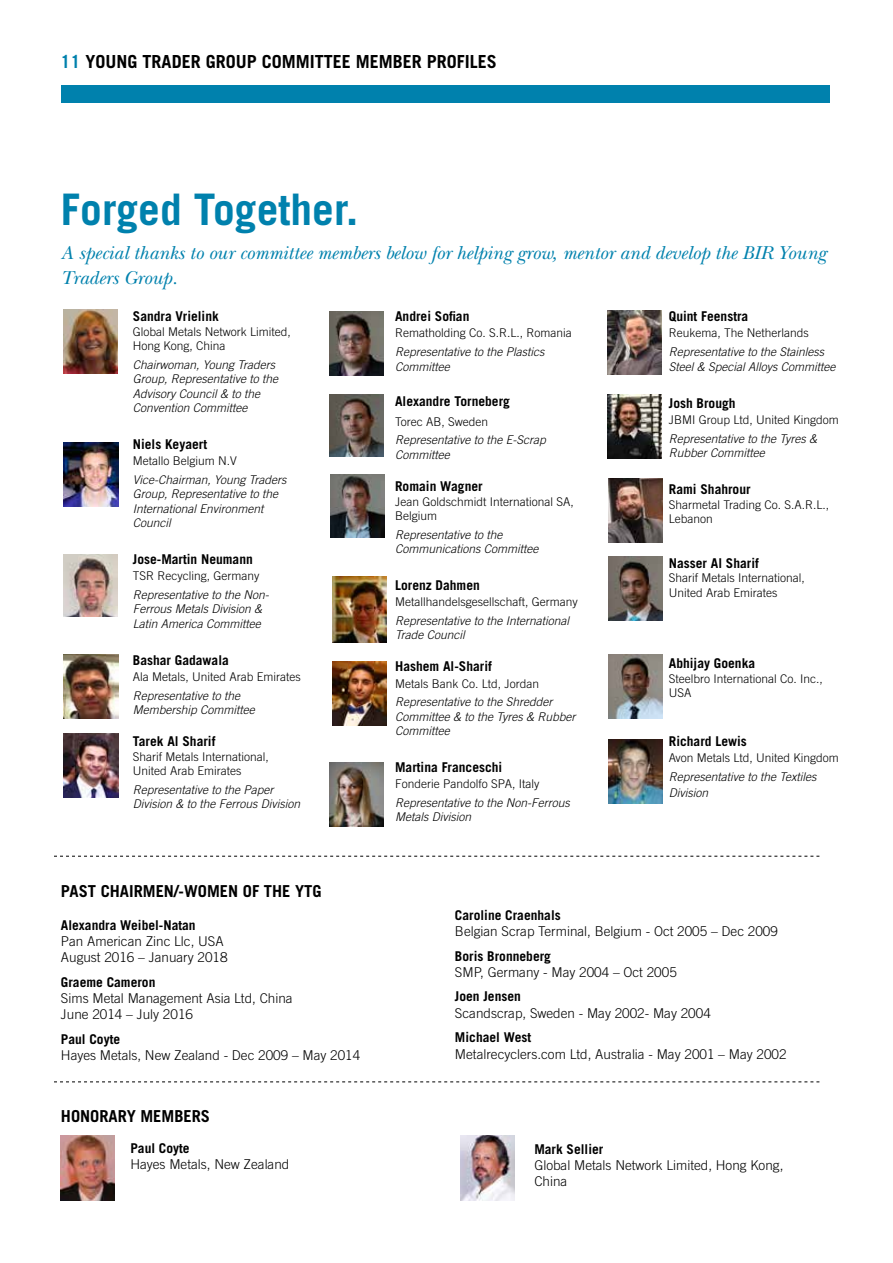
<style>
.page{position:relative;width:893px;height:1263px;background:#fff}
.page>*{position:absolute;margin:0;border:0;box-sizing:border-box;transform-origin:0 0}
.t1{font:700 43.5px "Trade Gothic";color:#0081ad}
.t2{font:italic 19.5px/25.5px "New Baskerville";color:#0081ad}
.t3{font:700 18px "Trade Gothic";color:#000}
.t4{font:700 16.5px "Trade Gothic";color:#000}
.t5{font:700 13.5px "Trade Gothic";color:#000}
.t6{font:300 13.5px/16.2px "Trade Gothic";color:#000}
.t7{font:italic 300 12px/14.4px "Trade Gothic";color:#000}
.t8{font:300 12px/14.4px "Trade Gothic";color:#000}
.s1{color:#0081ad}
</style>
<div class="page">
<div style="left:61px;top:85px;width:768px;height:17px;background:#0081ad"></div>
<img style="left:63px;top:309px;width:54px;height:64px">
<img style="left:608px;top:557px;width:54px;height:63px">
<img style="left:63px;top:554px;width:54px;height:63px">
<img style="left:64px;top:733px;width:54px;height:64px">
<img style="left:608px;top:655px;width:54px;height:64px">
<img style="left:608px;top:479px;width:54px;height:63px">
<img style="left:608px;top:740px;width:54px;height:63px">
<img style="left:64px;top:655px;width:54px;height:64px">
<img style="left:331px;top:474px;width:54px;height:64px">
<img style="left:330px;top:312px;width:54px;height:64px">
<img style="left:330px;top:395px;width:54px;height:62px">
<img style="left:333px;top:577px;width:54px;height:66px">
<img style="left:64px;top:442px;width:54px;height:64px">
<img style="left:607px;top:311px;width:54px;height:63px">
<img style="left:607px;top:395px;width:54px;height:63px">
<img style="left:330px;top:763px;width:54px;height:63px">
<svg style="left:54px;top:856px;width:765px;height:1px"></svg>
<svg style="left:54px;top:1081px;width:765px;height:1px"></svg>
<img style="left:61px;top:1135px;width:54px;height:66px">
<img style="left:460px;top:1135px;width:54px;height:66px">
<img style="left:333px;top:661px;width:54px;height:64px">
<h3 class="t3" style="left:61px;top:50px;width:438px"><span class="s1">11</span> YOUNG TRADER GROUP COMMITTEE MEMBER PROFILES</h3>
<h1 class="t1" style="left:61px;top:183px;width:299px">Forged Together.</h1>
<h2 class="t2" style="left:61px;top:240px;width:767px">A special thanks to our committee members below for helping grow, mentor and develop the BIR Young<br>Traders Group.</h2>
<p class="t5" style="left:133px;top:308px;width:88px">Sandra Vrielink</p>
<p class="t8" style="left:133px;top:324px;width:160px">Global Metals Network Limited,<br>Hong Kong, China</p>
<p class="t7" style="left:133px;top:357px;width:147px">Chairwoman, Young Traders<br>Group, Representative to the<br>Advisory Council &amp; to the<br>Convention Committee</p>
<p class="t5" style="left:133px;top:436px;width:76px">Niels Keyaert</p>
<p class="t8" style="left:133px;top:454px;width:106px">Metallo Belgium N.V</p>
<p class="t7" style="left:133px;top:472px;width:155px">Vice-Chairman, Young Traders<br>Group, Representative to the<br>International Environment<br>Council</p>
<p class="t5" style="left:133px;top:551px;width:121px">Jose-Martin Neumann</p>
<p class="t8" style="left:133px;top:568px;width:128px">TSR Recycling, Germany</p>
<p class="t7" style="left:133px;top:587px;width:138px">Representative to the Non-<br>Ferrous Metals Division &amp;<br>Latin America Committee</p>
<p class="t5" style="left:133px;top:652px;width:98px">Bashar Gadawala</p>
<p class="t8" style="left:133px;top:669px;width:169px">Ala Metals, United Arab Emirates</p>
<p class="t7" style="left:133px;top:688px;width:123px">Representative to the<br>Membership Committee</p>
<p class="t5" style="left:133px;top:733px;width:84px">Tarek Al Sharif</p>
<p class="t8" style="left:133px;top:749px;width:138px">Sharif Metals International,<br>United Arab Emirates</p>
<p class="t7" style="left:133px;top:782px;width:169px">Representative to the Paper<br>Division &amp; to the Ferrous Division</p>
<p class="t5" style="left:395px;top:308px;width:76px">Andrei Sofian</p>
<p class="t8" style="left:395px;top:326px;width:178px">Rematholding Co. S.R.L., Romania</p>
<p class="t7" style="left:395px;top:344px;width:151px">Representative to the Plastics<br>Committee</p>
<p class="t5" style="left:395px;top:393px;width:116px">Alexandre Torneberg</p>
<p class="t8" style="left:395px;top:414px;width:94px">Torec AB, Sweden</p>
<p class="t7" style="left:395px;top:433px;width:152px">Representative to the E-Scrap<br>Committee</p>
<p class="t5" style="left:395px;top:478px;width:89px">Romain Wagner</p>
<p class="t8" style="left:395px;top:494px;width:180px">Jean Goldschmidt International SA,<br>Belgium</p>
<p class="t7" style="left:395px;top:527px;width:145px">Representative to the<br>Communications Committee</p>
<p class="t5" style="left:395px;top:577px;width:86px">Lorenz Dahmen</p>
<p class="t8" style="left:395px;top:594px;width:184px">Metallhandelsgesellschaft, Germany</p>
<p class="t7" style="left:395px;top:613px;width:176px">Representative to the International<br>Trade Council</p>
<p class="t5" style="left:395px;top:658px;width:98px">Hashem Al-Sharif</p>
<p class="t8" style="left:395px;top:676px;width:146px">Metals Bank Co. Ltd, Jordan</p>
<p class="t7" style="left:395px;top:695px;width:182px">Representative to the Shredder<br>Committee &amp; to the Tyres &amp; Rubber<br>Committee</p>
<p class="t5" style="left:395px;top:758px;width:109px">Martina Franceschi</p>
<p class="t8" style="left:395px;top:776px;width:146px">Fonderie Pandolfo SPA, Italy</p>
<p class="t7" style="left:395px;top:795px;width:176px">Representative to the Non-Ferrous<br>Metals Division</p>
<p class="t5" style="left:669px;top:308px;width:81px">Quint Feenstra</p>
<p class="t8" style="left:669px;top:326px;width:142px">Reukema, The Netherlands</p>
<p class="t7" style="left:669px;top:344px;width:168px">Representative to the Stainless<br>Steel &amp; Special Alloys Committee</p>
<p class="t5" style="left:669px;top:395px;width:68px">Josh Brough</p>
<p class="t8" style="left:669px;top:412px;width:172px">JBMI Group Ltd, United Kingdom</p>
<p class="t7" style="left:669px;top:431px;width:150px">Representative to the Tyres &amp;<br>Rubber Committee</p>
<p class="t5" style="left:669px;top:481px;width:83px">Rami Shahrour</p>
<p class="t8" style="left:669px;top:497px;width:162px">Sharmetal Trading Co. S.A.R.L.,<br>Lebanon</p>
<p class="t5" style="left:669px;top:555px;width:92px">Nasser Al Sharif</p>
<p class="t8" style="left:669px;top:571px;width:138px">Sharif Metals International,<br>United Arab Emirates</p>
<p class="t5" style="left:669px;top:655px;width:88px">Abhijay Goenka</p>
<p class="t8" style="left:669px;top:671px;width:156px">Steelbro International Co. Inc.,<br>USA</p>
<p class="t5" style="left:669px;top:733px;width:80px">Richard Lewis</p>
<p class="t8" style="left:669px;top:750px;width:172px">Avon Metals Ltd, United Kingdom</p>
<p class="t7" style="left:669px;top:768px;width:149px;line-height:16.2px">Representative to the Textiles<br>Division</p>
<h3 class="t4" style="left:61px;top:881px;width:262px">PAST CHAIRMEN/-WOMEN OF THE YTG</h3>
<p class="t5" style="left:61px;top:916px;width:136px">Alexandra Weibel-Natan</p>
<p class="t6" style="left:61px;top:933px;width:168px">Pan American Zinc Llc, USA<br>August 2016 – January 2018</p>
<p class="t5" style="left:61px;top:974px;width:96px">Graeme Cameron</p>
<p class="t6" style="left:61px;top:990px;width:233px">Sims Metal Management Asia Ltd, China<br>June 2014 – July 2016</p>
<p class="t5" style="left:61px;top:1031px;width:61px">Paul Coyte</p>
<p class="t6" style="left:61px;top:1047px;width:301px">Hayes Metals, New Zealand - Dec 2009 – May 2014</p>
<h3 class="t4" style="left:61px;top:1105px;width:151px">HONORARY MEMBERS</h3>
<p class="t5" style="left:130px;top:1140px;width:61px">Paul Coyte</p>
<p class="t6" style="left:130px;top:1156px;width:161px">Hayes Metals, New Zealand</p>
<p class="t5" style="left:455px;top:906px;width:107px">Caroline Craenhals</p>
<p class="t6" style="left:455px;top:923px;width:324px">Belgian Scrap Terminal, Belgium - Oct 2005 – Dec 2009</p>
<p class="t5" style="left:455px;top:947px;width:97px">Boris Bronneberg</p>
<p class="t6" style="left:455px;top:964px;width:223px">SMP, Germany - May 2004 – Oct 2005</p>
<p class="t5" style="left:455px;top:988px;width:67px">Joen Jensen</p>
<p class="t6" style="left:455px;top:1004px;width:257px">Scandscrap, Sweden - May 2002- May 2004</p>
<p class="t5" style="left:455px;top:1029px;width:78px">Michael West</p>
<p class="t6" style="left:455px;top:1045px;width:333px">Metalrecyclers.com Ltd, Australia - May 2001 – May 2002</p>
<p class="t5" style="left:534px;top:1140px;width:71px">Mark Sellier</p>
<p class="t6" style="left:534px;top:1156px;width:251px">Global Metals Network Limited, Hong Kong,<br>China</p>
</div>
